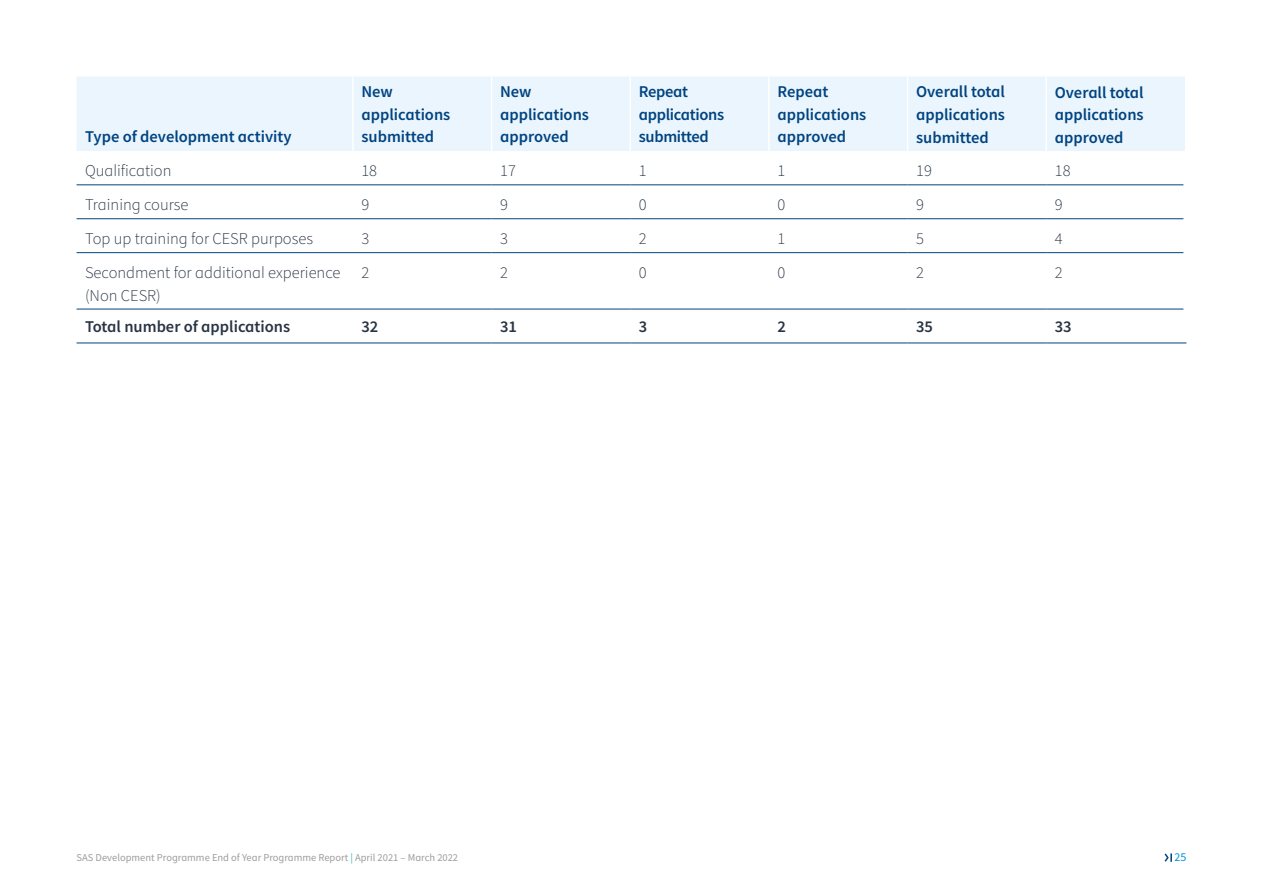
<style>
.page{position:relative;width:1263px;height:893px;background:#fff}
.page>*{position:absolute;margin:0;border:0;box-sizing:border-box;transform-origin:0 0}
.t1{font:600 16.5px/22.5px "Source Sans Pro";color:#004380}
.t2{font:300 16.5px/22.5px "Source Sans Pro";color:#283442}
.t3{font:600 16.5px "Source Sans Pro";color:#283442}
.t4{font:600 16.5px/22.5px "Source Sans Pro";letter-spacing:-.02em;color:#004380}
.t5{font:12px "Source Sans Pro";color:#0096dc}
.t6{font:10.5px "Source Sans Pro";color:#9d9d9c}
.s1{color:#3db7b0}
</style>
<div class="page">
<svg style="left:1164px;top:853px;width:8px;height:9px"></svg>
<div style="left:77px;top:77px;width:1108px;height:74px;background:#eaf5fd"></div>
<svg style="left:1048px;top:185px;width:135px;height:158px"></svg>
<hr style="left:629px;top:77px;width:2px;height:74px;background:#fff">
<hr style="left:768px;top:77px;width:2px;height:74px;background:#fff">
<hr style="left:352px;top:77px;width:2px;height:74px;background:#fff">
<hr style="left:491px;top:77px;width:1px;height:74px;background:#fff">
<hr style="left:907px;top:77px;width:1px;height:74px;background:#fff">
<hr style="left:1045px;top:77px;width:2px;height:74px;background:#fff">
<hr style="left:77px;top:184px;width:276px;height:1px;background:#004380">
<hr style="left:353px;top:184px;width:139px;height:1px;background:#004380">
<hr style="left:492px;top:184px;width:138px;height:1px;background:#004380">
<hr style="left:630px;top:184px;width:139px;height:1px;background:#004380">
<hr style="left:769px;top:184px;width:139px;height:1px;background:#004380">
<hr style="left:908px;top:184px;width:138px;height:1px;background:#004380">
<hr style="left:1046px;top:184px;width:137px;height:1px;background:#004380">
<hr style="left:77px;top:218px;width:276px;height:1px;background:#004380">
<hr style="left:353px;top:218px;width:139px;height:1px;background:#004380">
<hr style="left:492px;top:218px;width:138px;height:1px;background:#004380">
<hr style="left:630px;top:218px;width:139px;height:1px;background:#004380">
<hr style="left:769px;top:218px;width:139px;height:1px;background:#004380">
<hr style="left:908px;top:218px;width:138px;height:1px;background:#004380">
<hr style="left:1046px;top:218px;width:137px;height:1px;background:#004380">
<hr style="left:77px;top:252px;width:276px;height:1px;background:#004380">
<hr style="left:353px;top:252px;width:139px;height:1px;background:#004380">
<hr style="left:492px;top:252px;width:138px;height:1px;background:#004380">
<hr style="left:630px;top:252px;width:139px;height:1px;background:#004380">
<hr style="left:769px;top:252px;width:139px;height:1px;background:#004380">
<hr style="left:908px;top:252px;width:138px;height:1px;background:#004380">
<hr style="left:1046px;top:252px;width:137px;height:1px;background:#004380">
<hr style="left:77px;top:309px;width:276px;height:1px;background:#004380">
<hr style="left:353px;top:309px;width:139px;height:1px;background:#004380">
<hr style="left:492px;top:309px;width:138px;height:1px;background:#004380">
<hr style="left:630px;top:309px;width:139px;height:1px;background:#004380">
<hr style="left:769px;top:309px;width:139px;height:1px;background:#004380">
<hr style="left:908px;top:309px;width:138px;height:1px;background:#004380">
<hr style="left:1046px;top:309px;width:137px;height:1px;background:#004380">
<hr style="left:77px;top:343px;width:276px;height:1px;background:#004380">
<hr style="left:353px;top:343px;width:139px;height:1px;background:#004380">
<hr style="left:492px;top:343px;width:138px;height:1px;background:#004380">
<hr style="left:630px;top:343px;width:139px;height:1px;background:#004380">
<hr style="left:769px;top:343px;width:139px;height:1px;background:#004380">
<hr style="left:908px;top:343px;width:138px;height:1px;background:#004380">
<hr style="left:1046px;top:343px;width:140px;height:1px;background:#004380">
<p class="t1" style="left:85px;top:126px;width:208px">Type of development activity</p>
<p class="t1" style="left:361px;top:81px;width:90px">New applications submitted</p>
<p class="t1" style="left:500px;top:81px;width:90px">New applications approved</p>
<p class="t4" style="left:639px;top:81px;width:87px">Repeat applications submitted</p>
<p class="t1" style="left:777px;top:81px;width:90px">Repeat applications approved</p>
<p class="t1" style="left:916px;top:81px;width:90px;text-align:justify">Overall total applications submitted</p>
<p class="t1" style="left:1055px;top:81px;width:90px;text-align:justify">Overall total applications approved</p>
<p class="t2" style="left:85px;top:160px;width:88px">Qualification</p>
<p class="t2" style="left:361px;top:160px;width:17px">18</p>
<p class="t2" style="left:500px;top:160px;width:17px">17</p>
<p class="t2" style="left:639px;top:160px;width:9px">1</p>
<p class="t2" style="left:777px;top:160px;width:9px">1</p>
<p class="t2" style="left:916px;top:160px;width:17px">19</p>
<p class="t2" style="left:1055px;top:160px;width:17px">18</p>
<p class="t2" style="left:85px;top:194px;width:105px">Training course</p>
<p class="t2" style="left:361px;top:194px;width:9px">9</p>
<p class="t2" style="left:500px;top:194px;width:9px">9</p>
<p class="t2" style="left:639px;top:194px;width:9px">0</p>
<p class="t2" style="left:777px;top:194px;width:9px">0</p>
<p class="t2" style="left:916px;top:194px;width:9px">9</p>
<p class="t2" style="left:1055px;top:194px;width:9px">9</p>
<p class="t2" style="left:85px;top:228px;width:229px">Top up training for CESR purposes</p>
<p class="t2" style="left:361px;top:228px;width:9px">3</p>
<p class="t2" style="left:500px;top:228px;width:9px">3</p>
<p class="t2" style="left:639px;top:228px;width:9px">2</p>
<p class="t2" style="left:777px;top:228px;width:9px">1</p>
<p class="t2" style="left:916px;top:228px;width:9px">5</p>
<p class="t2" style="left:1055px;top:228px;width:9px">4</p>
<p class="t2" style="left:85px;top:262px;width:257px">Secondment for additional experience (Non CESR)</p>
<p class="t2" style="left:361px;top:262px;width:9px">2</p>
<p class="t2" style="left:500px;top:262px;width:9px">2</p>
<p class="t2" style="left:639px;top:262px;width:9px">0</p>
<p class="t2" style="left:777px;top:262px;width:9px">0</p>
<p class="t2" style="left:916px;top:262px;width:9px">2</p>
<p class="t2" style="left:1055px;top:262px;width:9px">2</p>
<p class="t3" style="left:85px;top:316px;width:207px">Total number of applications</p>
<p class="t3" style="left:361px;top:316px;width:18px">32</p>
<p class="t3" style="left:500px;top:316px;width:18px">31</p>
<p class="t3" style="left:639px;top:316px;width:10px">3</p>
<p class="t3" style="left:777px;top:316px;width:10px">2</p>
<p class="t3" style="left:916px;top:316px;width:18px">35</p>
<p class="t3" style="left:1055px;top:316px;width:18px">33</p>
<p class="t6" style="left:77px;top:850px;width:383px">SAS Development Programme End of Year Programme Report <span class="s1">|</span> April 2021 – March 2022</p>
<p class="t5" style="left:1174px;top:850px;width:13px">25</p>
</div>
